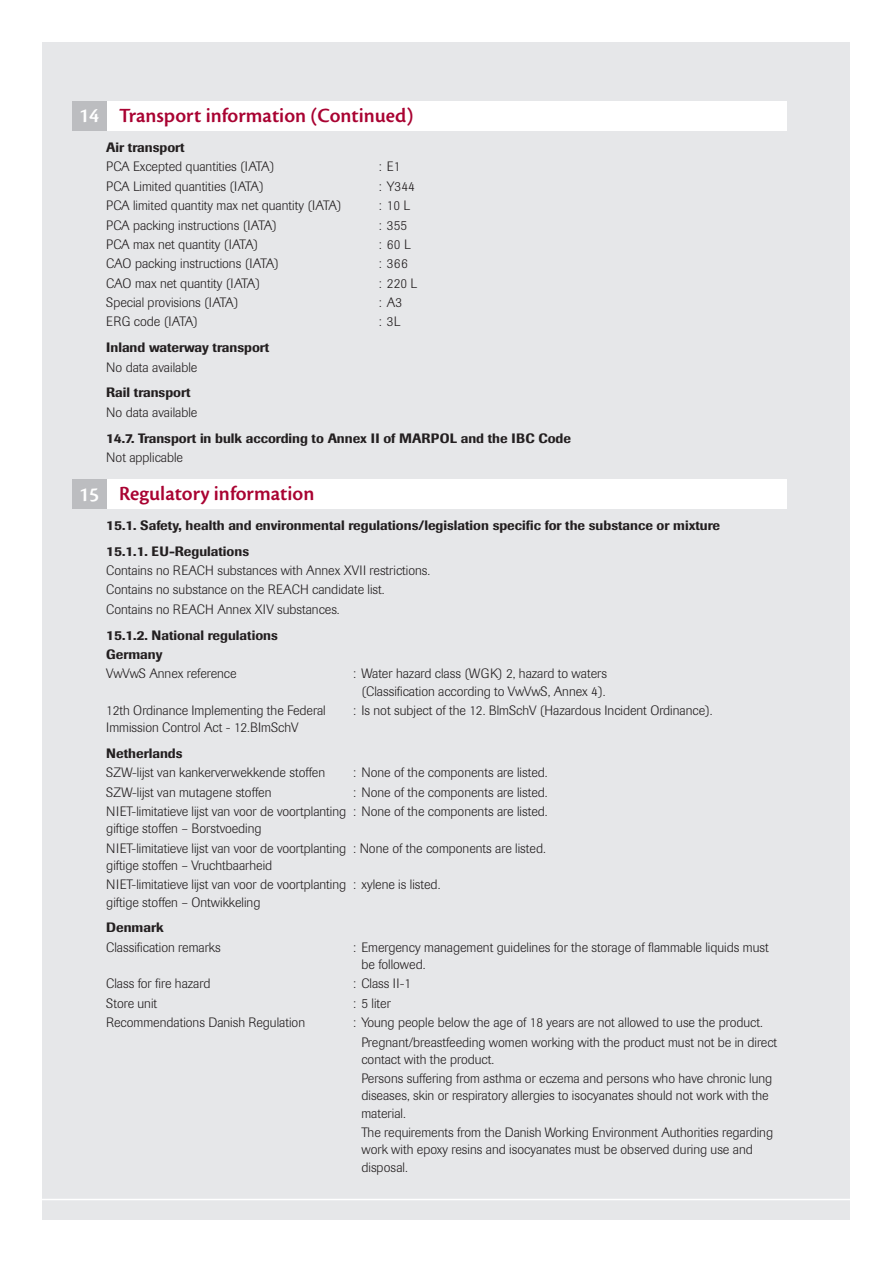
<style>
.page{position:relative;width:893px;height:1263px;background:#fff}
.page>*{position:absolute;margin:0;border:0;box-sizing:border-box;transform-origin:0 0}
.t1{font:21px "Cronos MM 574 14";letter-spacing:.015em;color:#a90332}
.t2{font:21px "Cronos MM 574 14";color:#fff}
.t3{font:300 13.5px/17.2px "Imago";color:#231f20}
.t4{font:500 13.5px "Imago";color:#231f20}
</style>
<div class="page">
<div style="left:43px;top:43px;width:807px;height:1177px;background:#e6e7e9"></div>
<hr style="left:37px;top:1199px;width:818px;height:1px;background:#fff">
<div style="left:106px;top:101px;width:681px;height:30px;background:#fff"></div>
<div style="left:72px;top:101px;width:34px;height:30px;background:#bcbdc0"></div>
<div style="left:106px;top:479px;width:681px;height:30px;background:#fff"></div>
<div style="left:72px;top:479px;width:34px;height:30px;background:#bcbdc0"></div>
<p class="t1" style="left:119px;top:105px;width:296px">Transport information (Continued)</p>
<p class="t4" style="left:106px;top:139px;width:80px">Air transport</p>
<p class="t3" style="left:106px;top:158px;width:170px">PCA Excepted quantities (IATA)</p>
<p class="t3" style="left:378px;top:158px;width:24px">: E1</p>
<p class="t3" style="left:106px;top:178px;width:159px">PCA Limited quantities (IATA)</p>
<p class="t3" style="left:378px;top:178px;width:38px">: Y344</p>
<p class="t3" style="left:106px;top:197px;width:237px">PCA limited quantity max net quantity (IATA)</p>
<p class="t3" style="left:378px;top:197px;width:33px">: 10 L</p>
<p class="t3" style="left:106px;top:217px;width:172px">PCA packing instructions (IATA)</p>
<p class="t3" style="left:378px;top:217px;width:30px">: 355</p>
<p class="t3" style="left:106px;top:236px;width:153px">PCA max net quantity (IATA)</p>
<p class="t3" style="left:378px;top:236px;width:34px">: 60 L</p>
<p class="t3" style="left:106px;top:255px;width:174px">CAO packing instructions (IATA)</p>
<p class="t3" style="left:378px;top:255px;width:31px">: 366</p>
<p class="t3" style="left:106px;top:275px;width:155px">CAO max net quantity (IATA)</p>
<p class="t3" style="left:378px;top:275px;width:40px">: 220 L</p>
<p class="t3" style="left:106px;top:294px;width:134px">Special provisions (IATA)</p>
<p class="t3" style="left:378px;top:294px;width:25px">: A3</p>
<p class="t3" style="left:106px;top:313px;width:93px">ERG code (IATA)</p>
<p class="t3" style="left:378px;top:313px;width:24px">: 3L</p>
<p class="t4" style="left:106px;top:339px;width:165px">Inland waterway transport</p>
<p class="t3" style="left:106px;top:359px;width:93px">No data available</p>
<p class="t4" style="left:106px;top:384px;width:86px">Rail transport</p>
<p class="t3" style="left:106px;top:404px;width:93px">No data available</p>
<p class="t4" style="left:106px;top:430px;width:466px">14.7. Transport in bulk according to Annex II of MARPOL and the IBC Code</p>
<p class="t3" style="left:106px;top:449px;width:78px">Not applicable</p>
<p class="t1" style="left:119px;top:482px;width:197px">Regulatory information</p>
<p class="t4" style="left:106px;top:517px;width:615px">15.1. Safety, health and environmental regulations/legislation specific for the substance or mixture</p>
<p class="t4" style="left:106px;top:543px;width:144px">15.1.1. EU-Regulations</p>
<p class="t3" style="left:106px;top:562px;width:326px">Contains no REACH substances with Annex XVII restrictions.</p>
<p class="t3" style="left:106px;top:581px;width:280px">Contains no substance on the REACH candidate list.</p>
<p class="t3" style="left:106px;top:601px;width:235px">Contains no REACH Annex XIV substances.</p>
<p class="t4" style="left:106px;top:627px;width:173px">15.1.2. National regulations</p>
<p class="t4" style="left:106px;top:646px;width:58px">Germany</p>
<p class="t3" style="left:106px;top:665px;width:132px">VwVwS Annex reference</p>
<p class="t3" style="left:353px;top:665px;width:256px;text-align:center">: Water hazard class (WGK) 2, hazard to waters (Classification according to VwVwS, Annex 4).</p>
<p class="t3" style="left:106px;top:702px;width:221px">12th Ordinance Implementing the Federal</p>
<p class="t3" style="left:353px;top:702px;width:361px">: Is not subject of the 12. BlmSchV (Hazardous Incident Ordinance).</p>
<p class="t3" style="left:106px;top:719px;width:194px">Immission Control Act - 12.BImSchV</p>
<p class="t4" style="left:106px;top:745px;width:78px">Netherlands</p>
<p class="t3" style="left:106px;top:764px;width:220px">SZW-lijst van kankerverwekkende stoffen</p>
<p class="t3" style="left:353px;top:764px;width:196px">: None of the components are listed.</p>
<p class="t3" style="left:106px;top:784px;width:167px">SZW-lijst van mutagene stoffen</p>
<p class="t3" style="left:353px;top:784px;width:196px">: None of the components are listed.</p>
<p class="t3" style="left:106px;top:803px;width:443px">NIET-limitatieve lijst van voor de voortplanting : None of the components are listed. giftige stoffen – Borstvoeding</p>
<p class="t3" style="left:106px;top:840px;width:441px">NIET-limitatieve lijst van voor de voortplanting : None of the components are listed. giftige stoffen – Vruchtbaarheid</p>
<p class="t3" style="left:106px;top:876px;width:336px">NIET-limitatieve lijst van voor de voortplanting : xylene is listed. giftige stoffen – Ontwikkeling</p>
<p class="t4" style="left:106px;top:919px;width:59px">Denmark</p>
<p class="t3" style="left:106px;top:939px;width:116px">Classification remarks</p>
<p class="t3" style="left:361px;top:939px;width:409px;text-indent:-9px">: Emergency management guidelines for the storage of flammable liquids must be followed.</p>
<p class="t3" style="left:106px;top:975px;width:106px">Class for fire hazard</p>
<p class="t3" style="left:353px;top:975px;width:60px">: Class II-1</p>
<p class="t3" style="left:106px;top:995px;width:52px">Store unit</p>
<p class="t3" style="left:353px;top:995px;width:40px">: 5 liter</p>
<p class="t3" style="left:106px;top:1014px;width:200px">Recommendations Danish Regulation</p>
<p class="t3" style="left:353px;top:1014px;width:411px">: Young people below the age of 18 years are not allowed to use the product.</p>
<p class="t3" style="left:361px;top:1033px;width:417px">Pregnant/breastfeeding women working with the product must not be in direct contact with the product.</p>
<p class="t3" style="left:361px;top:1070px;width:412px">Persons suffering from asthma or eczema and persons who have chronic lung diseases, skin or respiratory allergies to isocyanates should not work with the material.</p>
<p class="t3" style="left:361px;top:1124px;width:413px">The requirements from the Danish Working Environment Authorities regarding work with epoxy resins and isocyanates must be observed during use and disposal.</p>
<p class="t2" style="left:79px;top:105px;width:21px">14</p>
<p class="t2" style="left:79px;top:483px;width:21px">15</p>
</div>
